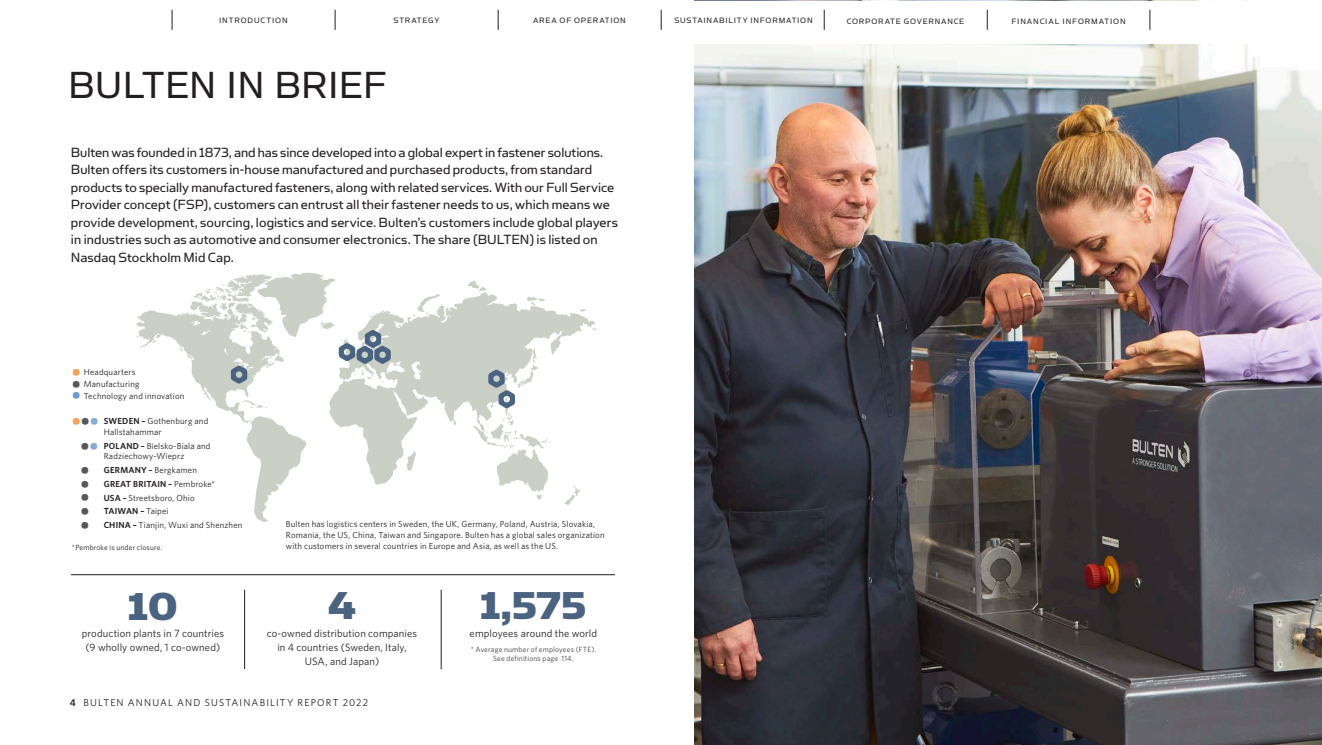
<style>
.page{position:relative;width:1322px;height:745px;background:#fff}
.page>*{position:absolute;margin:0;border:0;box-sizing:border-box;transform-origin:0 0}
.t1{font:43.75px "Simian Text Chimpanzee";color:#4a6380}
.t2{font:42.5px "Simian Text Orangutan";color:#231f20}
.Bildtext{font:22.5px "Simian Text Orangutan";color:#57585a}
.Bildtext-2{font:22.5px "Simian Text Orangutan";color:#f8a157}
.Ingress{font:15px/17.5px "Simian Text Orangutan";color:#231f20}
.Brödtext_8_5_11{font:10.62px/13.8px "Whitney";letter-spacing:.01em;color:#231f20;text-align:center}
.t3{font:10px "Whitney";letter-spacing:.115em;color:#231f20}
.Bildtext-3{font:8.75px/10.6px "Whitney";letter-spacing:.02em;color:#231f20}
.t4{font:8.75px "Simian Text Orangutan";letter-spacing:.095em;color:#231f20}
.Bildtext-4{font:600 8.75px "Whitney";letter-spacing:.02em;color:#231f20}
.t5{font:7.5px/8.8px "Whitney HTF";letter-spacing:.025em;color:#3e3e3f;text-align:center}
.Källa{font:7.5px "Whitney";letter-spacing:.025em;color:#231f20}
.s1{font-family:"Simian Text Orangutan";font-size:22.5px;color:#f8a157}
.s2{font-family:"Simian Text Orangutan";font-size:22.5px;color:#57585a}
.s3{font-family:"Simian Text Orangutan";font-size:22.5px;color:#6e9bd1}
.s4{color:#57585a}
.s5{color:#87abd9}
.s6{font-weight:600}
.s7{font-weight:400}
</style>
<div class="page">
<hr style="left:71px;top:574px;width:544px;height:1px;background:#231f20">
<hr style="left:244px;top:589px;width:1px;height:79px;background:#231f20">
<hr style="left:441px;top:589px;width:1px;height:79px;background:#231f20">
<img style="left:694px;top:0;width:628px;height:744px">
<svg style="left:136px;top:272px;width:460px;height:250px"></svg>
<svg style="left:488px;top:369px;width:27px;height:39px"></svg>
<svg style="left:339px;top:329px;width:52px;height:35px"></svg>
<svg style="left:231px;top:365px;width:16px;height:18px"></svg>
<div style="left:0;top:1px;width:1322px;height:42px;background:#fff"></div>
<svg style="left:335px;top:10px;width:1px;height:20px"></svg>
<svg style="left:498px;top:10px;width:1px;height:20px"></svg>
<svg style="left:661px;top:10px;width:1px;height:20px"></svg>
<svg style="left:987px;top:10px;width:1px;height:20px"></svg>
<svg style="left:1149px;top:10px;width:1px;height:20px"></svg>
<svg style="left:172px;top:10px;width:1px;height:20px"></svg>
<svg style="left:824px;top:10px;width:1px;height:20px"></svg>
<p class="t4" style="left:219px;top:15px;width:70px">INTRODUCTION</p>
<p class="t4" style="left:393px;top:15px;width:47px">STRATEGY</p>
<p class="t4" style="left:533px;top:15px;width:94px">AREA OF OPERATION</p>
<p class="t4" style="left:674px;top:15px;width:140px">SUSTAINABILITY INFORMATION</p>
<p class="t4" style="left:847px;top:16px;width:119px">CORPORATE GOVERNANCE</p>
<p class="t4" style="left:1011px;top:16px;width:116px">FINANCIAL INFORMATION</p>
<h1 class="t2" style="left:68px;top:61px;width:321px">BULTEN IN BRIEF</h1>
<p class="Ingress" style="left:71px;top:143px;width:548px">Bulten was founded in 1873, and has since developed into a global expert in fastener solutions.<br>Bulten offers its customers in-house manufactured and purchased products, from standard products to specially manufactured fasteners, along with related services. With our Full Service Provider concept (FSP), customers can entrust all their fastener needs to us, which means we provide development, sourcing, logistics and service. Bulten’s customers include global players in industries such as automotive and consumer electronics. The share (BULTEN) is listed on Nasdaq Stockholm Mid Cap.</p>
<p class="Bildtext-3" style="left:72px;top:366px;width:65px"><span class="s1">•</span> Headquarters</p>
<p class="Bildtext-3" style="left:72px;top:378px;width:69px"><span class="s2">•</span> Manufacturing</p>
<p class="Bildtext-3" style="left:72px;top:390px;width:114px"><span class="s3">•</span> Technology and innovation</p>
<p class="Bildtext-2" style="left:72px;top:408px;width:28px">•<span class="s4">•</span><span class="s5">•</span></p>
<p class="Bildtext-3" style="left:104px;top:415px;width:106px"><span class="s6">SWEDEN –</span> Gothenburg and<br>Hallstahammar</p>
<p class="Bildtext" style="left:80px;top:433px;width:19px">•<span class="s5">•</span></p>
<p class="Bildtext-3" style="left:104px;top:440px;width:108px"><span class="s6">POLAND –</span> Bielsko-Biala and<br>Radziechowy-Wieprz</p>
<p class="Bildtext" style="left:80px;top:457px;width:10px">•</p>
<p class="Bildtext-3" style="left:104px;top:464px;width:95px"><span class="s6">GERMANY –</span> Bergkamen</p>
<p class="Bildtext" style="left:80px;top:471px;width:10px">•</p>
<p class="Bildtext-4" style="left:104px;top:477px;width:113px">GREAT BRITAIN – <span class="s7">Pembroke*</span></p>
<p class="Bildtext" style="left:80px;top:485px;width:10px">•</p>
<p class="Bildtext-3" style="left:104px;top:492px;width:92px"><span class="s6">USA –</span> Streetsboro, Ohio</p>
<p class="Bildtext" style="left:80px;top:498px;width:11px">•</p>
<p class="Bildtext-4" style="left:104px;top:505px;width:66px">TAIWAN – <span class="s7">Taipei</span></p>
<p class="Bildtext" style="left:80px;top:512px;width:11px">•</p>
<p class="Bildtext-3" style="left:104px;top:519px;width:140px"><span class="s6">CHINA –</span> Tianjin, Wuxi and Shenzhen</p>
<p class="Källa" style="left:72px;top:541px;width:92px">*Pembroke is under closure.</p>
<p class="t1" style="left:128px;top:580px;width:51px">10</p>
<p class="Brödtext_8_5_11" style="left:82px;top:626px;width:144px">production plants in 7 countries (9 wholly owned, 1 co-owned)</p>
<p class="Bildtext-3" style="left:286px;top:517px;width:320px;line-height:11.2px">Bulten has logistics centers in Sweden, the UK, Germany, Poland, Austria, Slovakia,<br>Romania, the US, China, Taiwan and Singapore. Bulten has a global sales organization with customers in several countries in Europe and Asia, as well as the US.</p>
<p class="t1" style="left:328px;top:580px;width:30px">4</p>
<p class="Brödtext_8_5_11" style="left:267px;top:625px;width:152px">co-owned distribution companies in 4 countries (Sweden, Italy,<br>USA, and Japan)</p>
<p class="t1" style="left:480px;top:580px;width:107px">1,575</p>
<p class="Brödtext_8_5_11" style="left:470px;top:625px;width:129px">employees around the world</p>
<p class="t5" style="left:471px;top:644px;width:127px">* Average number of employees (FTE).<br>See definitions page 114.</p>
<p class="t3" style="left:70px;top:695px;width:300px"><span class="s6">4</span> BULTEN ANNUAL AND SUSTAINABILITY REPORT 2022</p>
</div>
